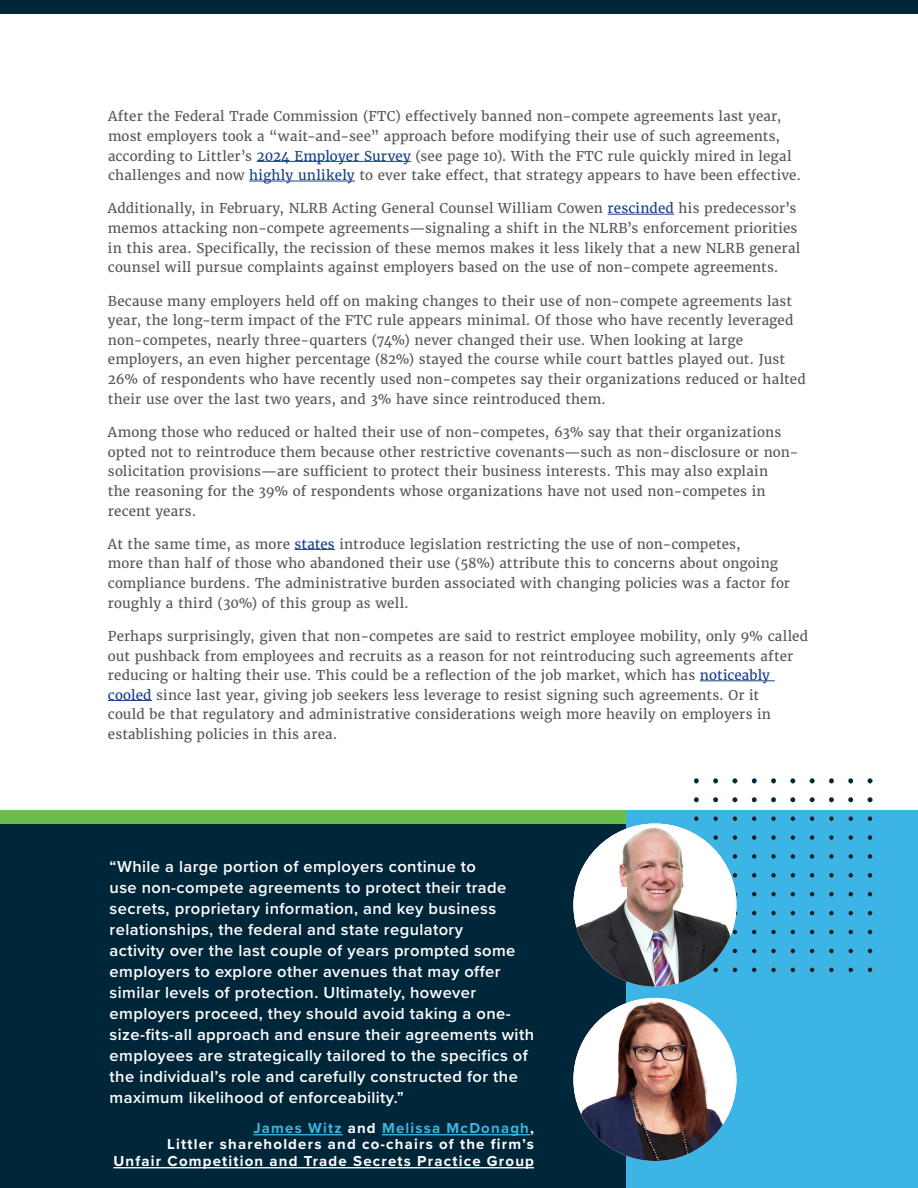
<style>
.page{position:relative;width:918px;height:1188px;background:#fff}
.page>*{position:absolute;margin:0;border:0;box-sizing:border-box;transform-origin:0 0}
.t1{font:600 16.5px/21px "Proxima Nova";letter-spacing:.025em;color:#fff}
.t2{font:700 15px/16.5px "Proxima Nova";letter-spacing:.08em;color:#fff;text-align:right}
.t3{font:13.5px/19.6px "Merriweather";letter-spacing:.01em;color:#58595b}
.s1{color:#1a428a}
.s2{color:#3cb4e5}
</style>
<div class="page">
<div style="left:0;top:0;width:702px;height:14px;background:#00263a"></div>
<div style="left:702px;top:0;width:216px;height:14px;background:#00263a"></div>
<div style="left:0;top:810px;width:918px;height:378px;background:#00263a"></div>
<div style="left:0;top:810px;width:633px;height:14px;background:#6abf4b"></div>
<hr style="left:253px;top:1134px;width:90px;height:1px;background:#3cb4e5">
<hr style="left:382px;top:1134px;width:148px;height:1px;background:#3cb4e5">
<hr style="left:113px;top:1167px;width:421px;height:1px;background:#fff">
<div style="left:626px;top:810px;width:292px;height:378px;background:#3cb4e5"></div>
<hr style="left:257px;top:161px;width:154px;height:1px;background:#1a428a">
<hr style="left:249px;top:181px;width:106px;height:1px;background:#1a428a">
<hr style="left:608px;top:214px;width:66px;height:1px;background:#1a428a">
<hr style="left:295px;top:549px;width:40px;height:1px;background:#1a428a">
<hr style="left:700px;top:681px;width:75px;height:1px;background:#1a428a">
<hr style="left:108px;top:700px;width:44px;height:1px;background:#1a428a">
<svg style="left:694px;top:779px;width:5px;height:4px"></svg>
<svg style="left:713px;top:779px;width:5px;height:4px"></svg>
<svg style="left:829px;top:779px;width:5px;height:4px"></svg>
<svg style="left:771px;top:779px;width:5px;height:4px"></svg>
<svg style="left:810px;top:779px;width:4px;height:4px"></svg>
<svg style="left:733px;top:779px;width:4px;height:4px"></svg>
<svg style="left:752px;top:779px;width:5px;height:4px"></svg>
<svg style="left:791px;top:779px;width:4px;height:4px"></svg>
<svg style="left:868px;top:779px;width:4px;height:4px"></svg>
<svg style="left:848px;top:779px;width:5px;height:4px"></svg>
<svg style="left:713px;top:797px;width:5px;height:5px"></svg>
<svg style="left:694px;top:797px;width:5px;height:5px"></svg>
<svg style="left:848px;top:797px;width:5px;height:5px"></svg>
<svg style="left:810px;top:797px;width:4px;height:5px"></svg>
<svg style="left:829px;top:797px;width:5px;height:5px"></svg>
<svg style="left:791px;top:797px;width:4px;height:5px"></svg>
<svg style="left:752px;top:797px;width:5px;height:5px"></svg>
<svg style="left:771px;top:797px;width:5px;height:5px"></svg>
<svg style="left:733px;top:797px;width:4px;height:5px"></svg>
<svg style="left:868px;top:797px;width:4px;height:5px"></svg>
<svg style="left:791px;top:892px;width:4px;height:5px"></svg>
<svg style="left:848px;top:892px;width:5px;height:5px"></svg>
<svg style="left:771px;top:892px;width:5px;height:5px"></svg>
<svg style="left:752px;top:892px;width:5px;height:5px"></svg>
<svg style="left:829px;top:892px;width:5px;height:5px"></svg>
<svg style="left:810px;top:892px;width:4px;height:5px"></svg>
<svg style="left:868px;top:892px;width:4px;height:5px"></svg>
<svg style="left:752px;top:911px;width:5px;height:4px"></svg>
<svg style="left:771px;top:911px;width:5px;height:4px"></svg>
<svg style="left:868px;top:911px;width:4px;height:4px"></svg>
<svg style="left:848px;top:911px;width:5px;height:4px"></svg>
<svg style="left:791px;top:911px;width:4px;height:4px"></svg>
<svg style="left:810px;top:911px;width:4px;height:4px"></svg>
<svg style="left:829px;top:911px;width:5px;height:4px"></svg>
<svg style="left:791px;top:930px;width:4px;height:4px"></svg>
<svg style="left:810px;top:930px;width:4px;height:4px"></svg>
<svg style="left:752px;top:930px;width:5px;height:4px"></svg>
<svg style="left:848px;top:930px;width:5px;height:4px"></svg>
<svg style="left:771px;top:930px;width:5px;height:4px"></svg>
<svg style="left:829px;top:930px;width:5px;height:4px"></svg>
<svg style="left:868px;top:930px;width:4px;height:4px"></svg>
<svg style="left:733px;top:930px;width:4px;height:4px"></svg>
<svg style="left:694px;top:816px;width:5px;height:5px"></svg>
<svg style="left:713px;top:816px;width:5px;height:5px"></svg>
<svg style="left:791px;top:816px;width:4px;height:5px"></svg>
<svg style="left:829px;top:816px;width:5px;height:5px"></svg>
<svg style="left:848px;top:816px;width:5px;height:5px"></svg>
<svg style="left:810px;top:816px;width:4px;height:5px"></svg>
<svg style="left:752px;top:816px;width:5px;height:5px"></svg>
<svg style="left:771px;top:816px;width:5px;height:5px"></svg>
<svg style="left:733px;top:816px;width:4px;height:5px"></svg>
<svg style="left:868px;top:816px;width:4px;height:5px"></svg>
<svg style="left:713px;top:835px;width:5px;height:5px"></svg>
<svg style="left:771px;top:835px;width:5px;height:5px"></svg>
<svg style="left:752px;top:835px;width:5px;height:5px"></svg>
<svg style="left:829px;top:835px;width:5px;height:5px"></svg>
<svg style="left:810px;top:835px;width:4px;height:5px"></svg>
<svg style="left:733px;top:835px;width:4px;height:5px"></svg>
<svg style="left:868px;top:835px;width:4px;height:5px"></svg>
<svg style="left:848px;top:835px;width:5px;height:5px"></svg>
<svg style="left:791px;top:835px;width:4px;height:5px"></svg>
<svg style="left:733px;top:854px;width:4px;height:5px"></svg>
<svg style="left:752px;top:854px;width:5px;height:5px"></svg>
<svg style="left:810px;top:854px;width:4px;height:5px"></svg>
<svg style="left:868px;top:854px;width:4px;height:5px"></svg>
<svg style="left:829px;top:854px;width:5px;height:5px"></svg>
<svg style="left:791px;top:854px;width:4px;height:5px"></svg>
<svg style="left:771px;top:854px;width:5px;height:5px"></svg>
<svg style="left:848px;top:854px;width:5px;height:5px"></svg>
<svg style="left:829px;top:873px;width:5px;height:5px"></svg>
<svg style="left:848px;top:873px;width:5px;height:5px"></svg>
<svg style="left:810px;top:873px;width:4px;height:5px"></svg>
<svg style="left:791px;top:873px;width:4px;height:5px"></svg>
<svg style="left:868px;top:873px;width:4px;height:5px"></svg>
<svg style="left:752px;top:873px;width:5px;height:5px"></svg>
<svg style="left:771px;top:873px;width:5px;height:5px"></svg>
<svg style="left:733px;top:873px;width:4px;height:5px"></svg>
<svg style="left:829px;top:949px;width:5px;height:4px"></svg>
<svg style="left:771px;top:949px;width:5px;height:4px"></svg>
<svg style="left:810px;top:949px;width:4px;height:4px"></svg>
<svg style="left:733px;top:949px;width:4px;height:4px"></svg>
<svg style="left:752px;top:949px;width:5px;height:4px"></svg>
<svg style="left:791px;top:949px;width:4px;height:4px"></svg>
<svg style="left:868px;top:949px;width:4px;height:4px"></svg>
<svg style="left:848px;top:949px;width:5px;height:4px"></svg>
<svg style="left:713px;top:968px;width:5px;height:4px"></svg>
<svg style="left:848px;top:968px;width:5px;height:4px"></svg>
<svg style="left:810px;top:968px;width:4px;height:4px"></svg>
<svg style="left:829px;top:968px;width:5px;height:4px"></svg>
<svg style="left:791px;top:968px;width:4px;height:4px"></svg>
<svg style="left:752px;top:968px;width:5px;height:4px"></svg>
<svg style="left:771px;top:968px;width:5px;height:4px"></svg>
<svg style="left:733px;top:968px;width:4px;height:4px"></svg>
<svg style="left:868px;top:968px;width:4px;height:4px"></svg>
<img style="left:573px;top:824px;width:163px;height:163px;border-radius:82px">
<img style="left:573px;top:998px;width:163px;height:163px;border-radius:82px">
<p class="t3" style="left:108px;top:107px;width:695px">After the Federal Trade Commission (FTC) effectively banned non-compete agreements last year, most employers took a “wait-and-see” approach before modifying their use of such agreements, according to Littler’s <span class="s1">2024 Employer Survey</span> (see page 10). With the FTC rule quickly mired in legal challenges and now <span class="s1">highly unlikely</span> to ever take effect, that strategy appears to have been effective.</p>
<p class="t3" style="left:108px;top:199px;width:694px">Additionally, in February, NLRB Acting General Counsel William Cowen <span class="s1">rescinded</span> his predecessor’s memos attacking non-compete agreements—signaling a shift in the NLRB’s enforcement priorities in this area. Specifically, the recission of these memos makes it less likely that a new NLRB general counsel will pursue complaints against employers based on the use of non-compete agreements.</p>
<p class="t3" style="left:108px;top:291px;width:699px">Because many employers held off on making changes to their use of non-compete agreements last year, the long-term impact of the FTC rule appears minimal. Of those who have recently leveraged non-competes, nearly three-quarters (74%) never changed their use. When looking at large employers, an even higher percentage (82%) stayed the course while court battles played out. Just 26% of respondents who have recently used non-competes say their organizations reduced or halted their use over the last two years, and 3% have since reintroduced them.</p>
<p class="t3" style="left:108px;top:422px;width:692px">Among those who reduced or halted their use of non-competes, 63% say that their organizations opted not to reintroduce them because other restrictive covenants—such as non-disclosure or non&shy;solicitation provisions—are sufficient to protect their business interests. This may also explain<br>the reasoning for the 39% of respondents whose organizations have not used non-competes in recent years.</p>
<p class="t3" style="left:108px;top:534px;width:684px">At the same time, as more <span class="s1">states</span> introduce legislation restricting the use of non-competes,<br>more than half of those who abandoned their use (58%) attribute this to concerns about ongoing compliance burdens. The administrative burden associated with changing policies was a factor for roughly a third (30%) of this group as well.</p>
<p class="t3" style="left:108px;top:626px;width:702px">Perhaps surprisingly, given that non-competes are said to restrict employee mobility, only 9% called out pushback from employees and recruits as a reason for not reintroducing such agreements after reducing or halting their use. This could be a reflection of the job market, which has <span class="s1">noticeably cooled</span> since last year, giving job seekers less leverage to resist signing such agreements. Or it<br>could be that regulatory and administrative considerations weigh more heavily on employers in establishing policies in this area.</p>
<p class="t1" style="left:110px;top:855px;width:426px">“While a large portion of employers continue to<br>use non-compete agreements to protect their trade secrets, proprietary information, and key business relationships, the federal and state regulatory<br>activity over the last couple of years prompted some employers to explore other avenues that may offer similar levels of protection. Ultimately, however employers proceed, they should avoid taking a one&shy;size-fits-all approach and ensure their agreements with employees are strategically tailored to the specifics of the individual’s role and carefully constructed for the maximum likelihood of enforceability.”</p>
<p class="t2" style="left:113px;top:1119px;width:422px"><span class="s2">James Witz</span> and <span class="s2">Melissa McDonagh</span>,<br>Littler shareholders and co-chairs of the firm’s<br>Unfair Competition and Trade Secrets Practice Group</p>
</div>
